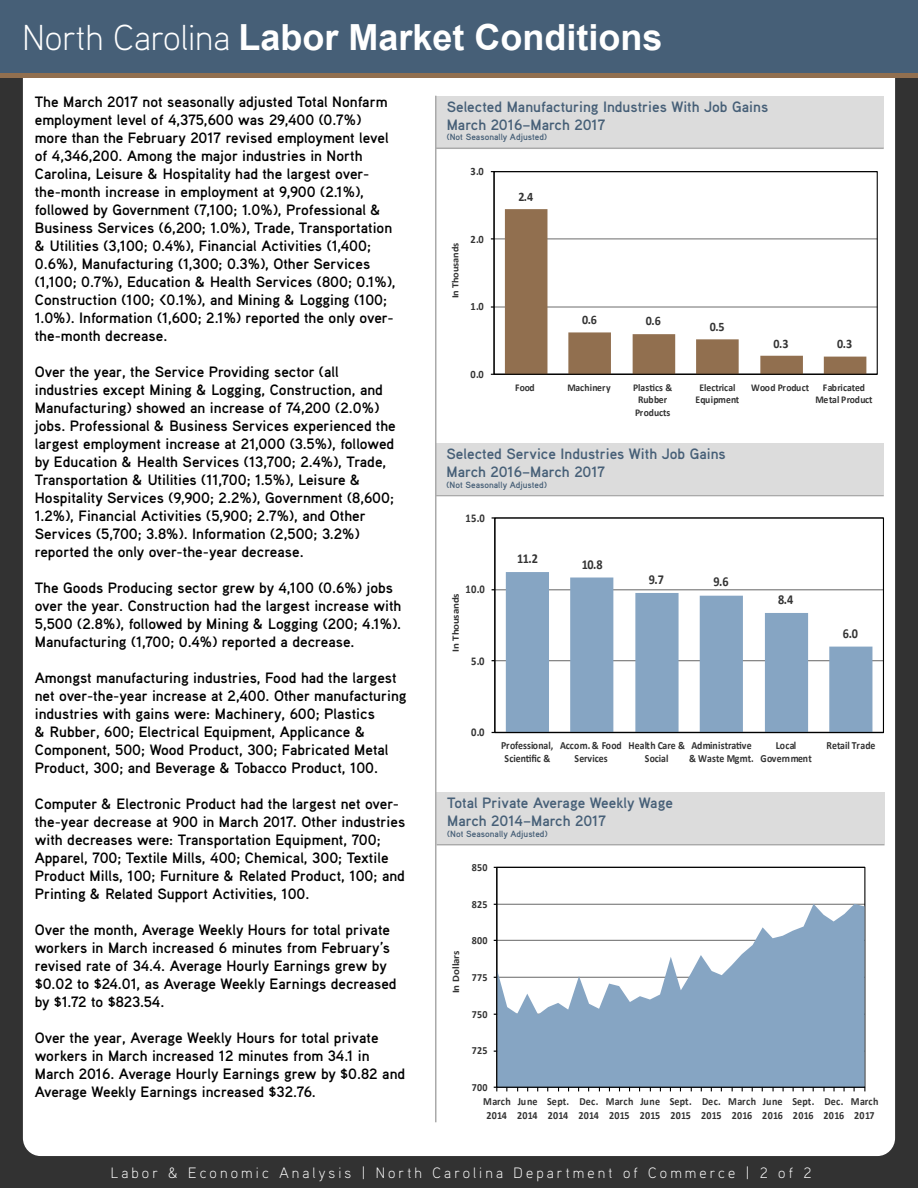
<style>
.page{position:relative;width:918px;height:1188px;background:#323232}
.page>*{position:absolute;margin:0;border:0;box-sizing:border-box;transform-origin:0 0}
.t1{font:700 36px "Arial";color:#fff}
.t2{font:700 15px/18px "Aaux Pro OT";color:#000}
.t3{font:700 15px/18px "Aaux Pro OT";color:#465f77}
.t4{font:300 15px "Aaux Pro OT";letter-spacing:.21em;color:#fff}
.t5{font:700 13.65px "Calibri";color:#333;scale:.9 1}
.t6{font:700 12.9px "Calibri";color:#333;scale:.93 1}
.t7{font:700 11.85px "Calibri";color:#333;scale:.9 1}
.t8{font:700 11.25px "Calibri";color:#333;scale:.93 1}
.t9{font:700 10.95px/13.6px "Calibri";letter-spacing:.015em;color:#333;scale:.92 1}
.t10{font:700 10.95px/13.4px "Calibri";letter-spacing:.015em;color:#333;text-align:center;scale:.9 1}
.t11{font:700 10.95px/13.4px "Calibri";letter-spacing:-.005em;color:#333;text-align:center;scale:.9 1}
.t12{font:700 10.35px/12.6px "Calibri";color:#333;text-align:center;scale:.93 1}
.t13{font:700 10.05px "Calibri";letter-spacing:-.015em;color:#333;scale:1.09 1}
.t14{font:700 9.75px "Calibri";letter-spacing:-.035em;color:#333;scale:1.12 1}
.t15{font:700 9.6px "Calibri";letter-spacing:-.035em;color:#333;scale:1.07 1}
.t16{font:700 9px "Aaux Pro OT";color:#465f77}
.s1{font-family:"Aaux Pro OT";font-weight:300}
</style>
<div class="page">
<div style="left:23px;top:43px;width:872px;height:1113px;background:#fff;border-radius:18px"></div>
<div style="left:0;top:0;width:918px;height:75px;background:#465f77"></div>
<hr style="left:0;top:73px;width:918px;height:4px;background:#916f4f">
<div style="left:436px;top:96px;width:448px;height:52px;background:#dcdcdc"></div>
<hr style="left:436px;top:495px;width:448px;height:1px;background:#aaa">
<div style="left:436px;top:443px;width:448px;height:52px;background:#dcdcdc"></div>
<hr style="left:436px;top:148px;width:448px;height:1px;background:#aaa">
<hr style="left:436px;top:844px;width:449px;height:1px;background:#aaa">
<div style="left:436px;top:792px;width:449px;height:52px;background:#dcdcdc"></div>
<svg style="left:497px;top:904px;width:368px;height:183px;fill:#86a5c3"></svg>
<hr style="left:496px;top:867px;width:1px;height:220px;background:#000">
<hr style="left:497px;top:1087px;width:368px;height:1px;background:#000">
<hr style="left:435px;top:96px;width:1px;height:1026px;background:#aaa">
<hr style="left:494px;top:238px;width:383px;height:1px;background:#7f7f7f">
<hr style="left:494px;top:306px;width:383px;height:2px;background:#7f7f7f">
<svg style="left:505px;top:209px;width:361px;height:165px"></svg>
<hr style="left:494px;top:172px;width:1px;height:202px;background:#000">
<hr style="left:494px;top:374px;width:383px;height:1px;background:#000">
<hr style="left:495px;top:589px;width:388px;height:1px;background:#7f7f7f">
<hr style="left:495px;top:660px;width:388px;height:1px;background:#7f7f7f">
<svg style="left:506px;top:572px;width:366px;height:160px;fill:#86a5c3"></svg>
<hr style="left:494px;top:518px;width:1px;height:214px;background:#000">
<hr style="left:495px;top:732px;width:388px;height:1px;background:#000">
<h1 class="t1" style="left:22px;top:13px;width:641px"><span class="s1">North Carolina</span> Labor Market Conditions</h1>
<p class="t2" style="left:35px;top:93px;width:362px">The March 2017 not seasonally adjusted Total Nonfarm employment level of 4,375,600 was 29,400 (0.7%) more than the February 2017 revised employment level of 4,346,200. Among the major industries in North Carolina, Leisure &amp; Hospitality had the largest over&shy;the-month increase in employment at 9,900 (2.1%), followed by Government (7,100; 1.0%), Professional &amp; Business Services (6,200; 1.0%), Trade, Transportation &amp; Utilities (3,100; 0.4%), Financial Activities (1,400; 0.6%), Manufacturing (1,300; 0.3%), Other Services (1,100; 0.7%), Education &amp; Health Services (800; 0.1%), Construction (100; &lt;0.1%), and Mining &amp; Logging (100; 1.0%). Information (1,600; 2.1%) reported the only over&shy;the-month decrease.</p>
<p class="t2" style="left:35px;top:363px;width:363px">Over the year, the Service Providing sector (all industries except Mining &amp; Logging, Construction, and Manufacturing) showed an increase of 74,200 (2.0%) jobs. Professional &amp; Business Services experienced the largest employment increase at 21,000 (3.5%), followed by Education &amp; Health Services (13,700; 2.4%), Trade, Transportation &amp; Utilities (11,700; 1.5%), Leisure &amp; Hospitality Services (9,900; 2.2%), Government (8,600; 1.2%), Financial Activities (5,900; 2.7%), and Other Services (5,700; 3.8%). Information (2,500; 3.2%) reported the only over-the-year decrease.</p>
<p class="t2" style="left:35px;top:579px;width:368px">The Goods Producing sector grew by 4,100 (0.6%) jobs over the year. Construction had the largest increase with 5,500 (2.8%), followed by Mining &amp; Logging (200; 4.1%).<br>Manufacturing (1,700; 0.4%) reported a decrease.</p>
<p class="t2" style="left:35px;top:669px;width:373px">Amongst manufacturing industries, Food had the largest net over-the-year increase at 2,400. Other manufacturing industries with gains were: Machinery, 600; Plastics<br>&amp; Rubber, 600; Electrical Equipment, Applicance &amp; Component, 500; Wood Product, 300; Fabricated Metal Product, 300; and Beverage &amp; Tobacco Product, 100.</p>
<p class="t2" style="left:35px;top:795px;width:372px">Computer &amp; Electronic Product had the largest net over&shy;the-year decrease at 900 in March 2017. Other industries with decreases were: Transportation Equipment, 700; Apparel, 700; Textile Mills, 400; Chemical, 300; Textile Product Mills, 100; Furniture &amp; Related Product, 100; and Printing &amp; Related Support Activities, 100.</p>
<p class="t2" style="left:35px;top:921px;width:363px">Over the month, Average Weekly Hours for total private workers in March increased 6 minutes from February’s revised rate of 34.4. Average Hourly Earnings grew by $0.02 to $24.01, as Average Weekly Earnings decreased by $1.72 to $823.54.</p>
<p class="t2" style="left:35px;top:1029px;width:372px">Over the year, Average Weekly Hours for total private workers in March increased 12 minutes from 34.1 in March 2016. Average Hourly Earnings grew by $0.82 and Average Weekly Earnings increased $32.76.</p>
<p class="t3" style="left:447px;top:97px;width:323px">Selected Manufacturing Industries With Job Gains<br>March 2016–March 2017</p>
<p class="t16" style="left:447px;top:132px;width:102px">(Not Seasonally Adjusted)</p>
<p class="t8" style="left:471px;top:164px;width:16px">3.0</p>
<p class="t15" style="left:449px;top:298px;width:53px;rotate:-90deg">In Thousands</p>
<p class="t8" style="left:471px;top:232px;width:16px">2.0</p>
<p class="t8" style="left:471px;top:300px;width:16px">1.0</p>
<p class="t8" style="left:471px;top:367px;width:16px">0.0</p>
<p class="t6" style="left:518px;top:188px;width:18px">2.4</p>
<p class="t6" style="left:582px;top:311px;width:18px">0.6</p>
<p class="t6" style="left:646px;top:313px;width:18px">0.6</p>
<p class="t6" style="left:710px;top:318px;width:18px">0.5</p>
<p class="t6" style="left:774px;top:335px;width:18px">0.3</p>
<p class="t6" style="left:837px;top:335px;width:18px">0.3</p>
<p class="t12" style="left:515px;top:381px;width:23px">Food</p>
<p class="t12" style="left:567px;top:381px;width:48px">Machinery</p>
<p class="t12" style="left:633px;top:381px;width:43px;text-align:left">Plastics &amp;<br>Rubber<br>Products</p>
<p class="t12" style="left:696px;top:381px;width:48px">Electrical<br>Equipment</p>
<p class="t12" style="left:751px;top:381px;width:64px">Wood Product</p>
<p class="t12" style="left:815px;top:381px;width:63px">Fabricated<br>Metal Product</p>
<p class="t3" style="left:446px;top:444px;width:281px">Selected Service Industries With Job Gains<br>March 2016–March 2017</p>
<p class="t16" style="left:446px;top:479px;width:102px">(Not Seasonally Adjusted)</p>
<p class="t7" style="left:466px;top:511px;width:23px">15.0</p>
<p class="t7" style="left:466px;top:582px;width:23px">10.0</p>
<p class="t14" style="left:449px;top:652px;width:53px;rotate:-90deg">In Thousands</p>
<p class="t7" style="left:471px;top:653px;width:17px">5.0</p>
<p class="t5" style="left:517px;top:550px;width:25px">11.2</p>
<p class="t5" style="left:582px;top:556px;width:25px">10.8</p>
<p class="t5" style="left:649px;top:571px;width:18px">9.7</p>
<p class="t5" style="left:714px;top:573px;width:18px">9.6</p>
<p class="t5" style="left:778px;top:591px;width:18px">8.4</p>
<p class="t5" style="left:843px;top:625px;width:18px">6.0</p>
<p class="t7" style="left:471px;top:724px;width:17px">0.0</p>
<p class="t10" style="left:501px;top:739px;width:60px">Professional,<br>Scientific &amp;</p>
<p class="t10" style="left:560px;top:739px;width:70px">Accom. &amp; Food<br>Services</p>
<p class="t10" style="left:628px;top:739px;width:64px">Health Care &amp;<br>Social</p>
<p class="t10" style="left:689px;top:739px;width:73px;text-align:left">Administrative &amp; Waste Mgmt.</p>
<p class="t11" style="left:761px;top:739px;width:59px">Local<br>Government</p>
<p class="t10" style="left:826px;top:739px;width:56px">Retail Trade</p>
<p class="t3" style="left:447px;top:793px;width:227px">Total Private Average Weekly Wage<br>March 2014–March 2017</p>
<p class="t16" style="left:447px;top:828px;width:102px">(Not Seasonally Adjusted)</p>
<p class="t9" style="left:472px;top:860px;width:19px">850</p>
<p class="t9" style="left:472px;top:897px;width:19px">825</p>
<p class="t13" style="left:449px;top:993px;width:41px;rotate:-90deg">In Dollars</p>
<p class="t9" style="left:472px;top:934px;width:19px">800</p>
<p class="t9" style="left:472px;top:970px;width:19px">775</p>
<p class="t9" style="left:472px;top:1007px;width:19px">750</p>
<p class="t9" style="left:472px;top:1044px;width:19px">725</p>
<p class="t9" style="left:472px;top:1080px;width:19px">700</p>
<p class="t9" style="left:483px;top:1095px;width:32px;text-align:center">March<br>2014</p>
<p class="t9" style="left:517px;top:1095px;width:24px">June<br>2014</p>
<p class="t9" style="left:547px;top:1095px;width:25px">Sept.<br>2014</p>
<p class="t9" style="left:578px;top:1095px;width:24px">Dec.<br>2014</p>
<p class="t9" style="left:606px;top:1095px;width:32px;text-align:center">March<br>2015</p>
<p class="t9" style="left:640px;top:1095px;width:24px">June<br>2015</p>
<p class="t9" style="left:670px;top:1095px;width:25px">Sept.<br>2015</p>
<p class="t9" style="left:701px;top:1095px;width:24px">Dec.<br>2015</p>
<p class="t9" style="left:728px;top:1095px;width:32px;text-align:center">March<br>2016</p>
<p class="t9" style="left:762px;top:1095px;width:24px">June<br>2016</p>
<p class="t9" style="left:792px;top:1095px;width:25px">Sept.<br>2016</p>
<p class="t9" style="left:824px;top:1095px;width:24px">Dec.<br>2016</p>
<p class="t9" style="left:851px;top:1095px;width:32px;text-align:center">March<br>2017</p>
<p class="t4" style="left:111px;top:1163px;width:702px">Labor &amp; Economic Analysis | North Carolina Department of Commerce | 2 of 2</p>
</div>
